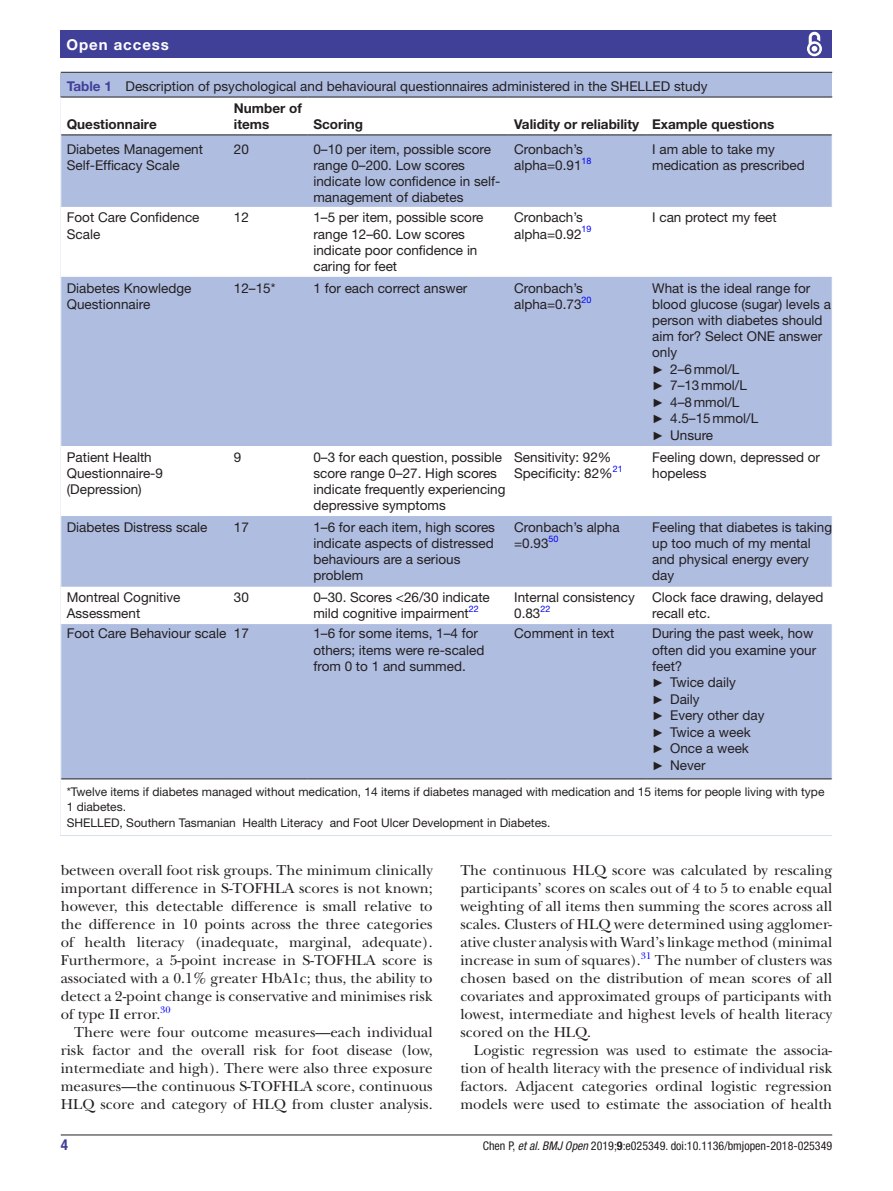
<style>
.page{position:relative;width:893px;height:1191px;background:#fff}
.page>*{position:absolute;margin:0;border:0;box-sizing:border-box;transform-origin:0 0}
.t1{font:15px/18px "New Baskerville";color:#231f20;text-align:justify}
.t2{font:700 15px "Helvetica Neue LT Std";letter-spacing:.065em;color:#fff}
.t3{font:700 condensed 15px "Helvetica Neue LT Std";color:#414099}
.t4{font:13.5px/16.2px "Helvetica Neue LT Std";color:#231f20}
.t5{font:700 13.5px/16.2px "Helvetica Neue LT Std";color:#231f20}
.t6{font:12px/15px "Helvetica Neue LT Std";color:#231f20}
.t7{font:condensed 12px "Helvetica Neue LT Std";color:#231f20}
.t8{font:9.9px "New Baskerville";color:#00f}
.t9{font:9px "Helvetica Neue LT Std";color:#00f}
.s1{font-weight:700;color:#414099}
.s2{font-family:"Arial";font-size:12px}
.s3{font-style:italic}
.s4{font-weight:700}
</style>
<div class="page">
<hr style="left:61px;top:1134px;width:771px;height:1px;background:#231f20">
<div style="left:61px;top:31px;width:771px;height:27px;background:#414099"></div>
<svg style="left:807px;top:31px;width:15px;height:26px"></svg>
<div style="left:61px;top:73px;width:771px;height:762px;background:#afbde1"></div>
<hr style="left:61px;top:72px;width:771px;height:1px;background:#231f20">
<div style="left:61px;top:98px;width:771px;height:737px;background:#fff"></div>
<svg style="left:61px;top:135px;width:771px;height:643px"></svg>
<hr style="left:61px;top:97px;width:167px;height:1px;background:#231f20">
<hr style="left:61px;top:134px;width:167px;height:1px;background:#231f20">
<hr style="left:228px;top:97px;width:79px;height:1px;background:#231f20">
<hr style="left:228px;top:134px;width:79px;height:1px;background:#231f20">
<hr style="left:307px;top:97px;width:201px;height:1px;background:#231f20">
<hr style="left:307px;top:134px;width:201px;height:1px;background:#231f20">
<hr style="left:508px;top:97px;width:138px;height:1px;background:#231f20">
<hr style="left:508px;top:134px;width:138px;height:1px;background:#231f20">
<hr style="left:646px;top:97px;width:186px;height:1px;background:#231f20">
<hr style="left:646px;top:134px;width:186px;height:1px;background:#231f20">
<hr style="left:228px;top:778px;width:79px;height:1px;background:#231f20">
<hr style="left:307px;top:778px;width:201px;height:1px;background:#231f20">
<hr style="left:508px;top:778px;width:138px;height:1px;background:#231f20">
<hr style="left:646px;top:778px;width:186px;height:1px;background:#231f20">
<hr style="left:61px;top:778px;width:167px;height:1px;background:#231f20">
<hr style="left:67px;top:810px;width:765px;height:2px;background:#fff">
<hr style="left:67px;top:825px;width:765px;height:2px;background:#fff">
<p class="t2" style="left:66px;top:35px;width:104px">Open access</p>
<p class="t4" style="left:67px;top:78px;width:642px"><span class="s1">Table 1</span> Description of psychological and behavioural questionnaires administered in the SHELLED study</p>
<p class="t5" style="left:67px;top:116px;width:91px">Questionnaire</p>
<p class="t5" style="left:234px;top:99px;width:69px">Number of items</p>
<p class="t5" style="left:313px;top:116px;width:51px">Scoring</p>
<p class="t5" style="left:514px;top:116px;width:262px">Validity or reliability Example questions</p>
<p class="t4" style="left:67px;top:140px;width:138px">Diabetes Management<br>Self-Efficacy Scale</p>
<p class="t4" style="left:234px;top:140px;width:17px">20</p>
<p class="t4" style="left:313px;top:140px;width:189px">0–10 per item, possible score range 0–200. Low scores indicate low confidence in self&shy;management of diabetes</p>
<p class="t4" style="left:514px;top:140px;width:79px">Cronbach’s alpha=0.91<sup>18</sup></p>
<p class="t4" style="left:652px;top:140px;width:154px">I am able to take my medication as prescribed</p>
<p class="t4" style="left:67px;top:209px;width:134px">Foot Care Confidence<br>Scale</p>
<p class="t4" style="left:234px;top:209px;width:17px">12</p>
<p class="t4" style="left:313px;top:209px;width:172px">1–5 per item, possible score range 12–60. Low scores indicate poor confidence in caring for feet</p>
<p class="t4" style="left:514px;top:209px;width:70px">Cronbach’s alpha=0.92</p>
<p class="t4" style="left:652px;top:209px;width:126px">I can protect my feet</p>
<p class="t9" style="left:582px;top:224px;width:11px">19</p>
<p class="t4" style="left:67px;top:279px;width:126px">Diabetes Knowledge<br>Questionnaire</p>
<p class="t4" style="left:234px;top:279px;width:43px">12–15*</p>
<p class="t4" style="left:313px;top:279px;width:155px">1 for each correct answer</p>
<p class="t4" style="left:514px;top:279px;width:70px">Cronbach’s alpha=0.73</p>
<p class="t9" style="left:582px;top:294px;width:11px">20</p>
<p class="t4" style="left:67px;top:448px;width:98px">Patient Health<br>Questionnaire-9 (Depression)</p>
<p class="t4" style="left:234px;top:448px;width:9px">9</p>
<p class="t4" style="left:313px;top:448px;width:194px">0–3 for each question, possible score range 0–27. High scores indicate frequently experiencing depressive symptoms</p>
<p class="t4" style="left:514px;top:448px;width:100px">Sensitivity: 92%<br>Specificity: 82%</p>
<p class="t9" style="left:613px;top:463px;width:11px">21</p>
<p class="t4" style="left:67px;top:519px;width:142px">Diabetes Distress scale</p>
<p class="t4" style="left:234px;top:519px;width:17px">17</p>
<p class="t4" style="left:313px;top:519px;width:183px">1–6 for each item, high scores indicate aspects of distressed behaviours are a serious problem</p>
<p class="t4" style="left:514px;top:519px;width:107px">Cronbach’s alpha =0.93</p>
<p class="t9" style="left:549px;top:533px;width:11px">50</p>
<p class="t4" style="left:652px;top:279px;width:180px">What is the ideal range for blood glucose (sugar) levels a person with diabetes should aim for? Select ONE answer only<br><span class="s2">►</span> 2–6mmol/L<br><span class="s2">►</span> 7–13mmol/L<br><span class="s2">►</span> 4–8mmol/L<br><span class="s2">►</span> 4.5–15mmol/L<br><span class="s2">►</span> Unsure</p>
<p class="t4" style="left:652px;top:448px;width:169px">Feeling down, depressed or hopeless</p>
<p class="t4" style="left:652px;top:519px;width:181px">Feeling that diabetes is taking up too much of my mental and physical energy every day</p>
<p class="t4" style="left:67px;top:589px;width:115px">Montreal Cognitive<br>Assessment</p>
<p class="t4" style="left:234px;top:589px;width:17px">30</p>
<p class="t4" style="left:313px;top:589px;width:178px">0–30. Scores &lt;26/30 indicate mild cognitive impairment</p>
<p class="t9" style="left:469px;top:603px;width:11px">22</p>
<p class="t4" style="left:514px;top:589px;width:122px">Internal consistency<br>0.83<sup>22</sup></p>
<p class="t4" style="left:652px;top:589px;width:173px">Clock face drawing, delayed recall etc.</p>
<p class="t4" style="left:67px;top:625px;width:184px">Foot Care Behaviour scale 17</p>
<p class="t4" style="left:313px;top:625px;width:173px">1–6 for some items, 1–4 for others; items were re-scaled from 0 to 1 and summed.</p>
<p class="t4" style="left:514px;top:625px;width:102px">Comment in text</p>
<p class="t4" style="left:652px;top:625px;width:166px">During the past week, how often did you examine your feet?<br><span class="s2">►</span> Twice daily<br><span class="s2">►</span> Daily<br><span class="s2">►</span> Every other day<br><span class="s2">►</span> Twice a week<br><span class="s2">►</span> Once a week<br><span class="s2">►</span> Never</p>
<p class="t6" style="left:67px;top:784px;width:759px">*Twelve items if diabetes managed without medication, 14 items if diabetes managed with medication and 15 items for people living with type<br>1 diabetes.<br>SHELLED, Southern Tasmanian Health Literacy and Foot Ulcer Development in Diabetes.</p>
<p class="t1" style="left:61px;top:861px;width:373px">between overall foot risk groups. The minimum clinically important difference in S-TOFHLA scores is not known; however, this detectable difference is small relative to the difference in 10 points across the three categories of health literacy (inadequate, marginal, adequate).<br>Furthermore, a 5-point increase in S-TOFHLA score is associated with a 0.1% greater HbA1c; thus, the ability to detect a 2-point change is conservative and minimises risk of type II error.<sup>30</sup></p>
<p class="t1" style="left:61px;top:1023px;width:373px;text-indent:14px">There were four outcome measures—each individual risk factor and the overall risk for foot disease (low, intermediate and high). There were also three exposure measures—the continuous S-TOFHLA score, continuous HLQ score and category of HLQ from cluster analysis.</p>
<p class="t1" style="left:460px;top:861px;width:373px">The continuous HLQ score was calculated by rescaling participants’ scores on scales out of 4 to 5 to enable equal weighting of all items then summing the scores across all scales. Clusters of HLQ were determined using agglomer&shy;ative cluster analysis with Ward’s linkage method (minimal increase in sum of squares).</p>
<p class="t8" style="left:641px;top:949px;width:12px">31</p>
<p class="t1" style="left:460px;top:951px;width:373px;text-indent:194px">The number of clusters was chosen based on the distribution of mean scores of all covariates and approximated groups of participants with lowest, intermediate and highest levels of health literacy scored on the HLQ.</p>
<p class="t1" style="left:460px;top:1041px;width:373px;text-indent:14px">Logistic regression was used to estimate the associa&shy;tion of health literacy with the presence of individual risk factors. Adjacent categories ordinal logistic regression models were used to estimate the association of health</p>
<p class="t3" style="left:61px;top:1135px;width:9px">4</p>
<p class="t7" style="left:483px;top:1138px;width:351px">Chen P, <span class="s3">et al</span>. <span class="s3">BMJ Open</span> 2019;<span class="s4">9</span>:e025349. doi:10.1136/bmjopen-2018-025349</p>
</div>
